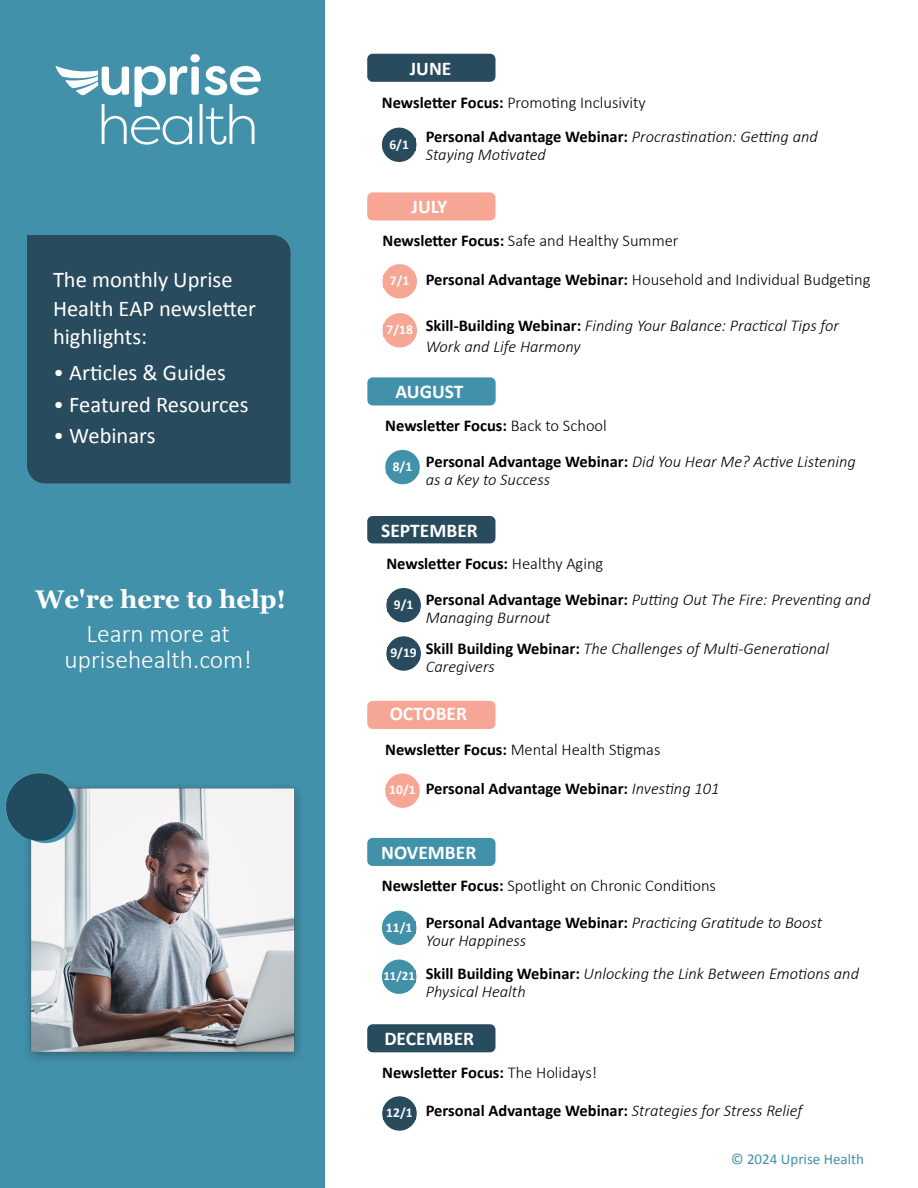
<style>
.page{position:relative;width:918px;height:1188px;background:#fff}
.page>*{position:absolute;margin:0;border:0;box-sizing:border-box;transform-origin:0 0}
.t1{font:300 25.5px/25.5px "Calibri";color:#fff;text-align:center}
.t2{font:700 25.5px "Georgia";color:#fff}
.t3{font:22.5px/28.5px "Calibri";color:#fff}
.t4{font:700 19.5px "Calibri";color:#fff}
.t5{font:italic 300 16.5px/18px "Calibri";color:#000}
.t6{font:700 16.5px/33.6px "Calibri";color:#000}
.t7{font:300 16.5px "Calibri";color:#000}
.t8{font:15px "Calibri";color:#4291aa}
.t9{font:700 13.5px "Calibri";color:#fff}
.t10{font:700 12.75px "Calibri";color:#fff}
.s1{font-weight:300}
.s2{font-weight:300;font-style:italic}
.s3{font-weight:700}
.s4{font-weight:700;font-size:13.5px;color:#fff}
.s5{font-weight:700;font-style:normal}
.s6{font-size:13.5px;color:#fff}
</style>
<div class="page">
<div style="left:0;top:0;width:324px;height:1188px;background:#4291aa"></div>
<div style="left:27px;top:235px;width:264px;height:248px;background:#294b5e"></div>
<svg style="left:56px;top:54px;width:205px;height:91px"></svg>
<div style="left:367px;top:54px;width:129px;height:28px;background:#294b5e;border-radius:5px"></div>
<div style="left:382px;top:128px;width:34px;height:34px;background:#294b5e;border-radius:50%"></div>
<div style="left:367px;top:192px;width:129px;height:29px;background:#f7a695;border-radius:5px"></div>
<div style="left:382px;top:264px;width:35px;height:35px;background:#f7a695;border-radius:50%"></div>
<div style="left:382px;top:313px;width:35px;height:35px;background:#f7a695;border-radius:50%"></div>
<img style="left:5px;top:757px;width:320px;height:332px">
<div style="left:367px;top:377px;width:129px;height:28px;background:#4291aa;border-radius:5px"></div>
<div style="left:385px;top:450px;width:35px;height:34px;background:#4291aa;border-radius:50%"></div>
<div style="left:367px;top:516px;width:129px;height:27px;background:#294b5e;border-radius:5px"></div>
<div style="left:386px;top:588px;width:35px;height:34px;background:#294b5e;border-radius:50%"></div>
<div style="left:386px;top:636px;width:35px;height:35px;background:#294b5e;border-radius:50%"></div>
<div style="left:367px;top:838px;width:129px;height:28px;background:#4291aa;border-radius:5px"></div>
<div style="left:382px;top:911px;width:34px;height:34px;background:#4291aa;border-radius:50%"></div>
<div style="left:382px;top:960px;width:34px;height:34px;background:#4291aa;border-radius:50%"></div>
<div style="left:367px;top:701px;width:129px;height:28px;background:#f7a695;border-radius:5px"></div>
<div style="left:385px;top:774px;width:35px;height:34px;background:#f7a695;border-radius:50%"></div>
<div style="left:367px;top:1024px;width:129px;height:28px;background:#294b5e;border-radius:5px"></div>
<div style="left:382px;top:1096px;width:35px;height:35px;background:#294b5e;border-radius:50%"></div>
<h2 class="t3" style="left:53px;top:265px;width:204px">The monthly Uprise<br>Health EAP newsletter highlights:</h2>
<h2 class="t3" style="left:53px;top:358px;width:174px"><span class="s1">•</span> Articles &amp; Guides</h2>
<h2 class="t3" style="left:53px;top:389px;width:197px"><span class="s1">•</span> Featured Resources</h2>
<h2 class="t3" style="left:53px;top:421px;width:104px"><span class="s1">•</span> Webinars</h2>
<h1 class="t2" style="left:36px;top:580px;width:252px">We're here to help!</h1>
<h1 class="t1" style="left:65px;top:621px;width:189px">Learn more at uprisehealth.com!</h1>
<p class="t4" style="left:410px;top:54px;width:43px">JUNE</p>
<p class="t6" style="left:426px;top:85px;width:393px;text-indent:-44px">Newsletter Focus: <span class="s1">Promoting Inclusivity<br></span>Personal Advantage Webinar: <span class="s2">Procrastination: Getting and</span></p>
<p class="t5" style="left:426px;top:145px;width:122px">Staying Motivated</p>
<p class="t9" style="left:389px;top:135px;width:21px">6/1</p>
<p class="t4" style="left:412px;top:193px;width:37px">JULY</p>
<p class="t7" style="left:382px;top:231px;width:298px"><span class="s3">Newsletter Focus:</span> Safe and Healthy Summer</p>
<p class="t7" style="left:390px;top:270px;width:482px"><span class="s4">7/1</span> <span class="s3">Personal Advantage Webinar:</span> Household and Individual Budgeting</p>
<p class="t5" style="left:426px;top:314px;width:415px;line-height:21.6px"><span class="s5">Skill-Building Webinar:</span> Finding Your Balance: Practical Tips for<br>Work and Life Harmony</p>
<p class="t9" style="left:387px;top:320px;width:28px">7/18</p>
<p class="t4" style="left:396px;top:378px;width:70px">AUGUST</p>
<p class="t6" style="left:426px;top:407px;width:431px;line-height:35.7px;text-indent:-41px">Newsletter Focus: <span class="s1">Back to School<br></span>Personal Advantage Webinar: <span class="s2">Did You Hear Me? Active Listening</span></p>
<p class="t5" style="left:426px;top:471px;width:126px">as a Key to Success</p>
<p class="t9" style="left:393px;top:457px;width:21px">8/1</p>
<p class="t4" style="left:381px;top:517px;width:98px">SEPTEMBER</p>
<p class="t6" style="left:386px;top:546px;width:218px">Newsletter Focus: <span class="s1">Healthy Aging</span></p>
<p class="t5" style="left:426px;top:590px;width:446px"><span class="s5">Personal Advantage Webinar:</span> Putting Out The Fire: Preventing and<br>Managing Burnout</p>
<p class="t9" style="left:394px;top:595px;width:21px">9/1</p>
<p class="t9" style="left:390px;top:643px;width:28px">9/19</p>
<p class="t5" style="left:426px;top:640px;width:405px"><span class="s5">Skill Building Webinar:</span> The Challenges of Multi-Generational<br>Caregivers</p>
<p class="t4" style="left:390px;top:700px;width:79px">OCTOBER</p>
<p class="t7" style="left:385px;top:739px;width:277px"><span class="s3">Newsletter Focus:</span> Mental Health Stigmas</p>
<p class="t6" style="left:389px;top:771px;width:332px"><span class="s6">10/1</span> Personal Advantage Webinar: <span class="s2">Investing 101</span></p>
<p class="t4" style="left:381px;top:838px;width:97px">NOVEMBER</p>
<p class="t7" style="left:382px;top:876px;width:336px"><span class="s3">Newsletter Focus:</span> Spotlight on Chronic Conditions</p>
<p class="t5" style="left:426px;top:914px;width:398px"><span class="s5">Personal Advantage Webinar:</span> Practicing Gratitude to Boost<br>Your Happiness</p>
<p class="t9" style="left:386px;top:917px;width:28px">11/1</p>
<p class="t10" style="left:383px;top:967px;width:33px">11/21</p>
<p class="t5" style="left:426px;top:965px;width:435px"><span class="s5">Skill Building Webinar:</span> Unlocking the Link Between Emotions and<br>Physical Health</p>
<p class="t4" style="left:384px;top:1025px;width:91px">DECEMBER</p>
<p class="t6" style="left:382px;top:1055px;width:216px">Newsletter Focus: <span class="s1">The Holidays!</span></p>
<p class="t6" style="left:386px;top:1093px;width:418px"><sub>12/1</sub> Personal Advantage Webinar: <span class="s2">Strategies for Stress Relief</span></p>
<p class="t8" style="left:731px;top:1148px;width:134px">© 2024 Uprise Health</p>
</div>
